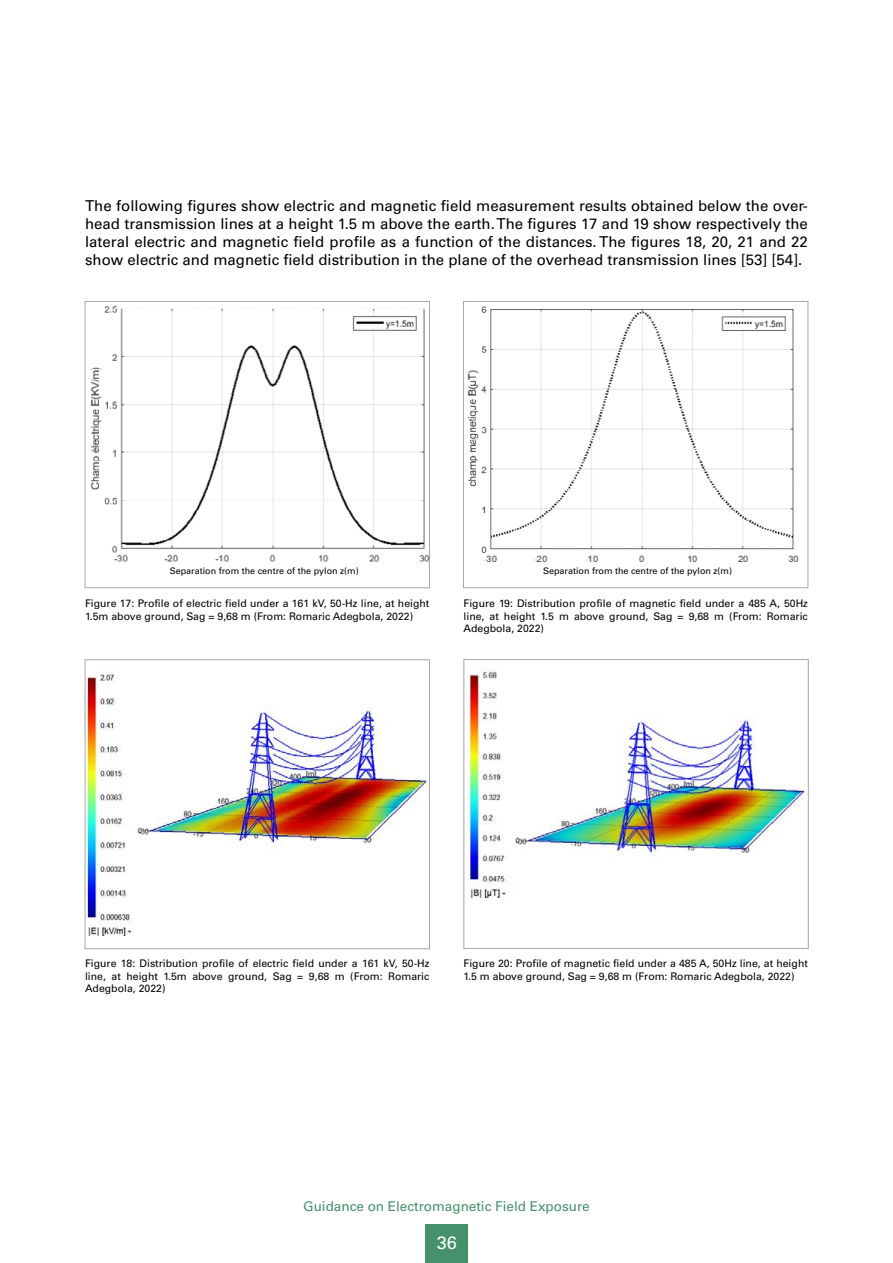
<style>
.page{position:relative;width:893px;height:1263px;background:#fff}
.page>*{position:absolute;margin:0;border:0;box-sizing:border-box;transform-origin:0 0}
.t1{font:18px "Univers LT Std";color:#fff}
.t2{font:15px/18px "Univers LT Std";color:#000;text-align:justify}
.t3{font:13.5px "Univers LT Std";color:#45916b}
.t4{font:10.5px/12.6px "Univers LT Std";color:#000;text-align:justify}
.t5{font:9px "Univers LT Std";color:#000}
</style>
<div class="page">
<div style="left:425px;top:1225px;width:43px;height:38px;background:#45916b"></div>
<img style="left:467px;top:306px;width:332px;height:256px">
<div style="left:463px;top:301px;width:345px;height:287px;border:1px solid #a8a8a7"></div>
<img style="left:469px;top:671px;width:336px;height:227px">
<div style="left:463px;top:659px;width:346px;height:290px;border:1px solid #a8a8a7"></div>
<img style="left:90px;top:305px;width:338px;height:257px">
<div style="left:85px;top:301px;width:345px;height:287px;border:1px solid #a8a8a7"></div>
<img style="left:87px;top:673px;width:340px;height:263px">
<div style="left:85px;top:659px;width:345px;height:290px;border:1px solid #a8a8a7"></div>
<p class="t2" style="left:85px;top:197px;width:724px">The following figures show electric and magnetic field measurement results obtained below the over&shy;head transmission lines at a height 1.5 m above the earth. The figures 17 and 19 show respectively the lateral electric and magnetic field profile as a function of the distances. The figures 18, 20, 21 and 22 show electric and magnetic field distribution in the plane of the overhead transmission lines [53] [54].</p>
<p class="t5" style="left:170px;top:565px;width:190px">Separation from the centre of the pylon z(m)</p>
<p class="t4" style="left:85px;top:597px;width:346px">Figure 17: Profile of electric field under a 161 kV, 50-Hz line, at height<br>1.5m above ground, Sag = 9,68 m (From: Romaric Adegbola, 2022)</p>
<p class="t5" style="left:543px;top:565px;width:190px">Separation from the centre of the pylon z(m)</p>
<p class="t4" style="left:463px;top:597px;width:346px">Figure 19: Distribution profile of magnetic field under a 485 A, 50Hz line, at height 1.5 m above ground, Sag = 9,68 m (From: Romaric Adegbola, 2022)</p>
<p class="t4" style="left:85px;top:957px;width:346px">Figure 18: Distribution profile of electric field under a 161 kV, 50-Hz line, at height 1.5m above ground, Sag = 9,68 m (From: Romaric Adegbola, 2022)</p>
<p class="t4" style="left:463px;top:957px;width:346px">Figure 20: Profile of magnetic field under a 485 A, 50Hz line, at height<br>1.5 m above ground, Sag = 9,68 m (From: Romaric Adegbola, 2022)</p>
<p class="t3" style="left:303px;top:1198px;width:288px">Guidance on Electromagnetic Field Exposure</p>
<h1 class="t1" style="left:437px;top:1232px;width:22px">36</h1>
</div>
